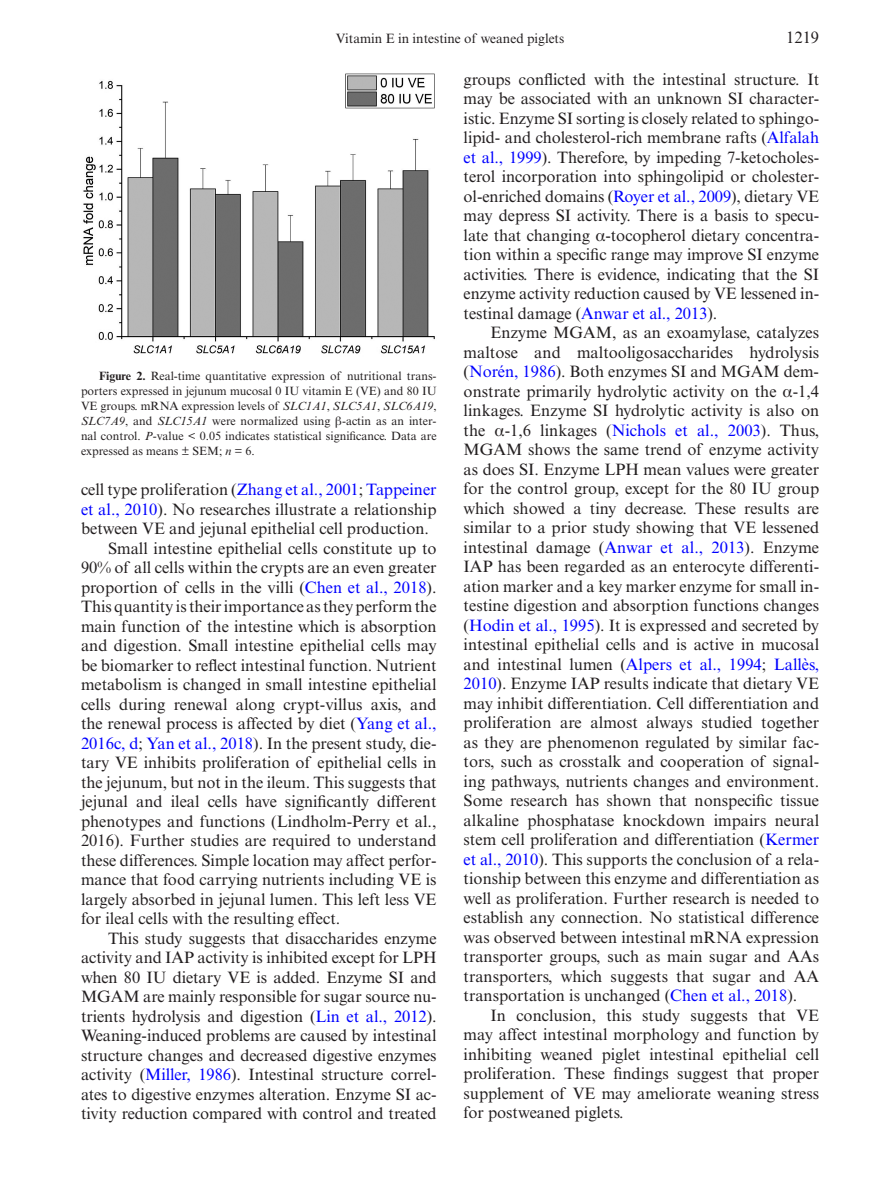
<style>
.page{position:relative;width:891px;height:1188px;background:#fff}
.page>*{position:absolute;margin:0;border:0;box-sizing:border-box;transform-origin:0 0}
.t1{font:16.5px/19.5px "Times New Roman MT Std";color:#231f20;text-align:justify}
.t2{font:16.5px "Times New Roman MT Std";color:#00f}
.t3{font:13.5px "Times New Roman MT Std";color:#231f20}
.t4{font:12px/15px "Times New Roman MT Std";color:#231f20;text-align:justify}
.s1{font-weight:700}
.s2{font-style:italic}
.s3{font-family:"Gandhari Unicode"}
.s4{color:#231f20}
.s5{color:#00f}
</style>
<div class="page">
<img style="left:83px;top:73px;width:352px;height:281px">
<p class="t3" style="left:336px;top:30px;width:230px">Vitamin E in intestine of weaned piglets</p>
<p class="t1" style="left:786px;top:28px;width:34px">1219</p>
<p class="t4" style="left:81px;top:369px;width:357px;text-indent:18px"><span class="s1">Figure 2.</span> Real-time quantitative expression of nutritional trans&shy;porters expressed in jejunum mucosal 0 IU vitamin E (VE) and 80 IU VE groups. mRNA expression levels of <span class="s2">SLC1A1</span>, <span class="s2">SLC5A1</span>, <span class="s2">SLC6A19</span>, <span class="s2">SLC7A9</span>, and <span class="s2">SLC15A1</span> were normalized using <span class="s3">β</span>-actin as an inter&shy;nal control. <span class="s2">P</span>-value &lt; 0.05 indicates statistical significance. Data are expressed as means ± SEM; <span class="s2">n</span> = 6.</p>
<p class="t2" style="left:81px;top:480px;width:357px"><span class="s4">cell type proliferation (</span>Zhang et al., 2001<span class="s4">;</span> Tappeiner</p>
<p class="t1" style="left:81px;top:499px;width:357px"><span class="s5">et al., 2010</span>). No researches illustrate a relationship</p>
<p class="t1" style="left:81px;top:519px;width:349px">between VE and jejunal epithelial cell production.</p>
<p class="t1" style="left:108px;top:538px;width:330px">Small intestine epithelial cells constitute up to</p>
<p class="t1" style="left:81px;top:558px;width:357px">90% of all cells within the crypts are an even greater</p>
<p class="t1" style="left:81px;top:577px;width:357px">proportion of cells in the villi (<span class="s5">Chen et al., 2018</span>).</p>
<p class="t1" style="left:81px;top:597px;width:357px">This quantity is their importance as they perform the</p>
<p class="t1" style="left:81px;top:616px;width:357px">main function of the intestine which is absorption</p>
<p class="t1" style="left:81px;top:636px;width:357px">and digestion. Small intestine epithelial cells may</p>
<p class="t1" style="left:81px;top:655px;width:357px">be biomarker to reflect intestinal function. Nutrient</p>
<p class="t1" style="left:81px;top:675px;width:357px">metabolism is changed in small intestine epithelial</p>
<p class="t1" style="left:81px;top:694px;width:357px">cells during renewal along crypt-villus axis, and</p>
<p class="t1" style="left:81px;top:714px;width:357px">the renewal process is affected by diet (<span class="s5">Yang et al.,</span></p>
<p class="t1" style="left:81px;top:733px;width:357px"><span class="s5">2016c, d</span>; <span class="s5">Yan et al., 2018</span>). In the present study, die-</p>
<p class="t1" style="left:81px;top:753px;width:357px">tary VE inhibits proliferation of epithelial cells in</p>
<p class="t1" style="left:81px;top:772px;width:357px">the jejunum, but not in the ileum. This suggests that</p>
<p class="t1" style="left:81px;top:792px;width:357px">jejunal and ileal cells have significantly different</p>
<p class="t1" style="left:81px;top:811px;width:357px">phenotypes and functions (Lindholm-Perry et al.,</p>
<p class="t1" style="left:81px;top:831px;width:357px">2016). Further studies are required to understand</p>
<p class="t1" style="left:81px;top:850px;width:357px">these differences. Simple location may affect perfor-</p>
<p class="t1" style="left:81px;top:870px;width:357px">mance that food carrying nutrients including VE is</p>
<p class="t1" style="left:81px;top:889px;width:357px">largely absorbed in jejunal lumen. This left less VE</p>
<p class="t1" style="left:81px;top:909px;width:261px">for ileal cells with the resulting effect.</p>
<p class="t1" style="left:108px;top:928px;width:330px">This study suggests that disaccharides enzyme</p>
<p class="t1" style="left:81px;top:948px;width:357px">activity and IAP activity is inhibited except for LPH</p>
<p class="t1" style="left:81px;top:967px;width:357px">when 80 IU dietary VE is added. Enzyme SI and</p>
<p class="t1" style="left:81px;top:987px;width:357px">MGAM are mainly responsible for sugar source nu-</p>
<p class="t1" style="left:81px;top:1006px;width:357px">trients hydrolysis and digestion (<span class="s5">Lin et al., 2012</span>).</p>
<p class="t1" style="left:81px;top:1026px;width:357px">Weaning-induced problems are caused by intestinal</p>
<p class="t1" style="left:81px;top:1045px;width:357px">structure changes and decreased digestive enzymes</p>
<p class="t1" style="left:81px;top:1065px;width:357px">activity (<span class="s5">Miller, 1986</span>). Intestinal structure correl-</p>
<p class="t1" style="left:81px;top:1084px;width:357px">ates to digestive enzymes alteration. Enzyme SI ac-</p>
<p class="t1" style="left:81px;top:1104px;width:357px">tivity reduction compared with control and treated</p>
<p class="t1" style="left:464px;top:69px;width:357px">groups conflicted with the intestinal structure. It may be associated with an unknown SI character&shy;istic. Enzyme SI sorting is closely related to sphingo&shy;lipid- and cholesterol-rich membrane rafts (<span class="s5">Alfalah et al., 1999</span>). Therefore, by impeding 7-ketocholes&shy;terol incorporation into sphingolipid or cholester&shy;ol-enriched domains (<span class="s5">Royer et al., 2009</span>), dietary VE may depress SI activity. There is a basis to specu&shy;late that changing <span class="s3">α</span>-tocopherol dietary concentra&shy;tion within a specific range may improve SI enzyme activities. There is evidence, indicating that the SI enzyme activity reduction caused by VE lessened in&shy;testinal damage (<span class="s5">Anwar et al., 2013</span>).</p>
<p class="t1" style="left:464px;top:323px;width:357px;text-indent:27px">Enzyme MGAM, as an exoamylase, catalyzes maltose and maltooligosaccharides hydrolysis (<span class="s5">Norén, 1986</span>). Both enzymes SI and MGAM dem&shy;onstrate primarily hydrolytic activity on the <span class="s3">α</span>-1,4 linkages. Enzyme SI hydrolytic activity is also on the <span class="s3">α</span>-1,6 linkages (<span class="s5">Nichols et al., 2003</span>). Thus, MGAM shows the same trend of enzyme activity as does SI. Enzyme LPH mean values were greater for the control group, except for the 80 IU group which showed a tiny decrease. These results are similar to a prior study showing that VE lessened intestinal damage (<span class="s5">Anwar et al., 2013</span>). Enzyme IAP has been regarded as an enterocyte differenti&shy;ation marker and a key marker enzyme for small in&shy;testine digestion and absorption functions changes (<span class="s5">Hodin et al., 1995</span>). It is expressed and secreted by intestinal epithelial cells and is active in mucosal and intestinal lumen (<span class="s5">Alpers et al., 1994</span>; <span class="s5">Lallès, 2010</span>). Enzyme IAP results indicate that dietary VE may inhibit differentiation. Cell differentiation and proliferation are almost always studied together as they are phenomenon regulated by similar fac&shy;tors, such as crosstalk and cooperation of signal&shy;ing pathways, nutrients changes and environment.<br>Some research has shown that nonspecific tissue alkaline phosphatase knockdown impairs neural stem cell proliferation and differentiation (<span class="s5">Kermer et al., 2010</span>). This supports the conclusion of a rela&shy;tionship between this enzyme and differentiation as well as proliferation. Further research is needed to establish any connection. No statistical difference was observed between intestinal mRNA expression transporter groups, such as main sugar and AAs transporters, which suggests that sugar and AA transportation is unchanged (<span class="s5">Chen et al., 2018</span>).</p>
<p class="t1" style="left:464px;top:1006px;width:357px;text-indent:27px">In conclusion, this study suggests that VE may affect intestinal morphology and function by inhibiting weaned piglet intestinal epithelial cell proliferation. These findings suggest that proper supplement of VE may ameliorate weaning stress for postweaned piglets.</p>
</div>
